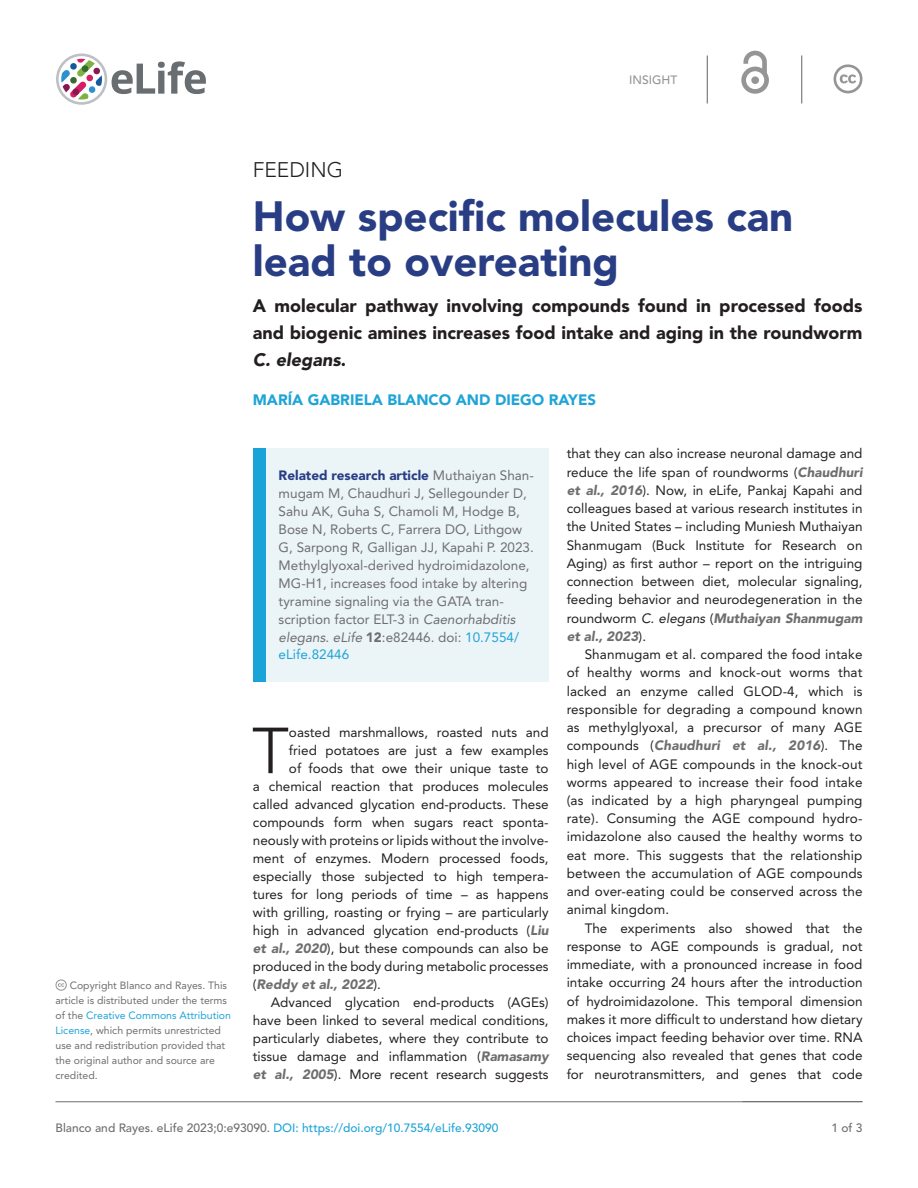
<style>
.page{position:relative;width:918px;height:1188px;background:#fff}
.page>*{position:absolute;margin:0;border:0;box-sizing:border-box;transform-origin:0 0}
.t1{font:300 64.35px "Avenir LT Std";color:#231f20}
.t2{font:900 42px/45px "Avenir LT Std";color:#283d84}
.t3{font:300 21px "Avenir LT Std";color:#231f20}
.t4{font:900 18px/27px "Avenir LT Std";color:#231f20;text-align:justify}
.t5{font:900 15px "Avenir LT Std";color:#1ea4d7}
.t6{font:13.5px/18.3px "Avenir LT Std";color:#231f20;text-align:justify}
.t7{font:13.5px/18px "Avenir LT Std";color:#6e6e70}
.t8{font:italic 900 13.5px "Avenir LT Std";color:#6e6e70}
.t9{font:500 12px "Avenir LT Std";color:#1ea4d7}
.t10{font:500 12px "Avenir LT Std";color:#939596}
.t11{font:500 12px "Avenir LT Std";color:#6e6e70}
.t12{font:10.5px/15px "Avenir LT Std";color:#6e6d70}
.s1{color:#1ea4d7}
.s2{font-style:italic}
.s3{font-weight:900;color:#283d84}
.s4{font-weight:900}
.s5{font-weight:900;font-style:italic;color:#6e6e70}
.s6{font-weight:400;font-style:normal;color:#231f20}
.s7{color:#6e6e70}
</style>
<div class="page">
<svg style="left:741px;top:51px;width:28px;height:43px"></svg>
<svg style="left:834px;top:64px;width:28px;height:29px"></svg>
<hr style="left:707px;top:56px;width:1px;height:48px;background:#636366">
<hr style="left:802px;top:56px;width:1px;height:48px;background:#636366">
<svg style="left:56px;top:54px;width:150px;height:51px"></svg>
<hr style="left:56px;top:1101px;width:806px;height:1px;background:#6e6e70">
<svg style="left:56px;top:979px;width:11px;height:12px"></svg>
<div style="left:253px;top:448px;width:296px;height:234px;background:#ebf4f7"></div>
<div style="left:253px;top:448px;width:12px;height:234px;background:#1aa3d8"></div>
<p class="t10" style="left:629px;top:73px;width:50px">INSIGHT</p>
<p class="t12" style="left:56px;top:978px;width:177px;text-indent:14px">Copyright Blanco and Rayes. This article is distributed under the terms of the <span class="s1">Creative Commons Attribution<br>License</span>, which permits unrestricted use and redistribution provided that the original author and source are credited.</p>
<h3 class="t3" style="left:253px;top:157px;width:92px">FEEDING</h3>
<h2 class="t2" style="left:253px;top:193px;width:542px">How specific molecules can lead to overeating</h2>
<h3 class="t4" style="left:253px;top:292px;width:611px">A molecular pathway involving compounds found in processed foods and biogenic amines increases food intake and aging in the roundworm <span class="s2">C. elegans</span>.</h3>
<p class="t5" style="left:253px;top:390px;width:345px">MARÍA GABRIELA BLANCO AND DIEGO RAYES</p>
<p class="t7" style="left:279px;top:466px;width:257px"><span class="s3">Related research article</span> Muthaiyan Shan&shy;mugam M, Chaudhuri J, Sellegounder D, Sahu AK, Guha S, Chamoli M, Hodge B, Bose N, Roberts C, Farrera DO, Lithgow G, Sarpong R, Galligan JJ, Kapahi P. 2023.<br>Methylglyoxal-derived hydroimidazolone, MG-H1, increases food intake by altering tyramine signaling via the GATA tran&shy;scription factor ELT-3 in <span class="s2">Caenorhabditis elegans</span>. <span class="s2">eLife</span> <span class="s4">12</span>:e82446. doi: <span class="s1">10.7554/ eLife.82446</span></p>
<h1 class="t1" style="left:252px;top:713px;width:38px">T</h1>
<p class="t6" style="left:289px;top:723px;width:261px">oasted marshmallows, roasted nuts and</p>
<p class="t6" style="left:289px;top:741px;width:261px">fried potatoes are just a few examples</p>
<p class="t6" style="left:289px;top:759px;width:261px">of foods that owe their unique taste to</p>
<p class="t6" style="left:253px;top:777px;width:297px">a chemical reaction that produces molecules</p>
<p class="t6" style="left:253px;top:795px;width:297px">called advanced glycation end-products. These</p>
<p class="t6" style="left:253px;top:813px;width:297px">compounds form when sugars react sponta-</p>
<p class="t6" style="left:253px;top:831px;width:297px">neously with proteins or lipids without the involve-</p>
<p class="t6" style="left:253px;top:849px;width:297px">ment of enzymes. Modern processed foods,</p>
<p class="t6" style="left:253px;top:867px;width:297px">especially those subjected to high tempera-</p>
<p class="t6" style="left:253px;top:885px;width:297px">tures for long periods of time – as happens</p>
<p class="t6" style="left:253px;top:903px;width:297px">with grilling, roasting or frying – are particularly</p>
<p class="t6" style="left:253px;top:921px;width:297px">high in advanced glycation end-products (<span class="s5">Liu</span></p>
<p class="t6" style="left:253px;top:939px;width:297px"><span class="s5">et al., 2020</span>), but these compounds can also be</p>
<p class="t6" style="left:253px;top:957px;width:297px">produced in the body during metabolic processes</p>
<p class="t8" style="left:253px;top:976px;width:130px"><span class="s6">(</span>Reddy et al., 2022<span class="s6">).</span></p>
<p class="t6" style="left:271px;top:993px;width:279px">Advanced glycation end-products (AGEs)</p>
<p class="t6" style="left:253px;top:1011px;width:297px">have been linked to several medical conditions,</p>
<p class="t6" style="left:253px;top:1029px;width:297px">particularly diabetes, where they contribute to</p>
<p class="t6" style="left:253px;top:1047px;width:297px">tissue damage and inflammation (<span class="s5">Ramasamy</span></p>
<p class="t6" style="left:253px;top:1065px;width:297px"><span class="s5">et al., 2005</span>). More recent research suggests</p>
<p class="t6" style="left:567px;top:445px;width:297px">that they can also increase neuronal damage and reduce the life span of roundworms (<span class="s5">Chaudhuri et al., 2016</span>). Now, in eLife, Pankaj Kapahi and colleagues based at various research institutes in the United States – including Muniesh Muthaiyan Shanmugam (Buck Institute for Research on Aging) as first author – report on the intriguing connection between diet, molecular signaling, feeding behavior and neurodegeneration in the roundworm <span class="s2">C. elegans</span> (<span class="s5">Muthaiyan Shanmugam et al., 2023</span>).</p>
<p class="t6" style="left:567px;top:645px;width:297px;text-indent:18px">Shanmugam et al. compared the food intake of healthy worms and knock-out worms that lacked an enzyme called GLOD-4, which is responsible for degrading a compound known as methylglyoxal, a precursor of many AGE compounds (<span class="s5">Chaudhuri et al., 2016</span>). The high level of AGE compounds in the knock-out worms appeared to increase their food intake (as indicated by a high pharyngeal pumping rate). Consuming the AGE compound hydro&shy;imidazolone also caused the healthy worms to eat more. This suggests that the relationship between the accumulation of AGE compounds and over-eating could be conserved across the animal kingdom.</p>
<p class="t6" style="left:567px;top:919px;width:297px;text-indent:18px">The experiments also showed that the response to AGE compounds is gradual, not immediate, with a pronounced increase in food intake occurring 24 hours after the introduction of hydroimidazolone. This temporal dimension makes it more difficult to understand how dietary choices impact feeding behavior over time. RNA sequencing also revealed that genes that code for neurotransmitters, and genes that code</p>
<p class="t9" style="left:56px;top:1121px;width:444px"><span class="s7">Blanco and Rayes. eLife 2023;0:e93090.</span> DOI: https://doi.org/10.7554/eLife.93090</p>
<p class="t11" style="left:831px;top:1121px;width:33px">1 of 3</p>
</div>
